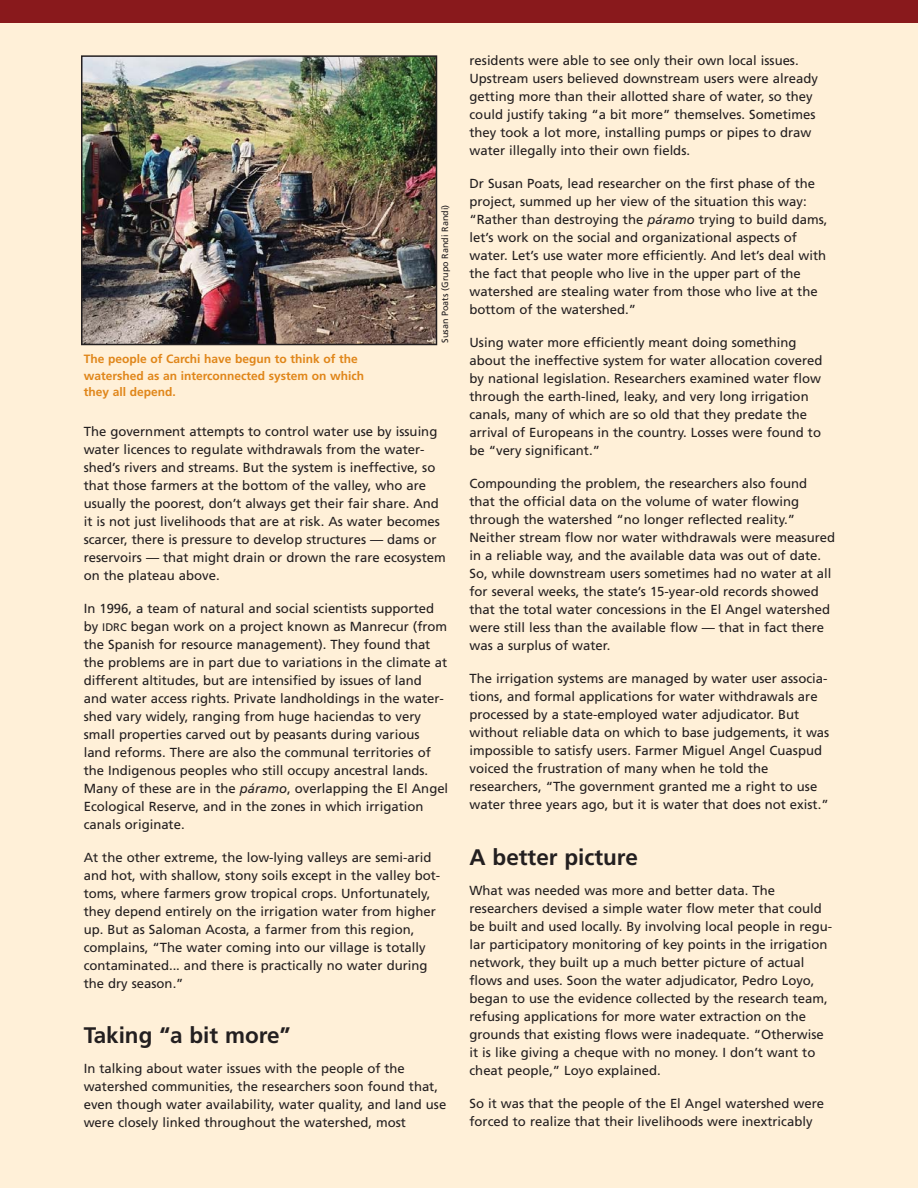
<style>
.page{position:relative;width:918px;height:1188px;background:#fff}
.page>*{position:absolute;margin:0;border:0;box-sizing:border-box;transform-origin:0 0}
.t1{font:700 22.5px "Frutiger";color:#231f20}
.t2{font:13.2px/18px "Frutiger";color:#231f20}
.t3{font:700 12px/16.5px "Frutiger";color:#e0861a}
.t4{font:9px "Frutiger";color:#231f20}
.s1{font-size:10.95px}
.s2{font-style:italic}
</style>
<div class="page">
<div style="left:0;top:12px;width:918px;height:1176px;background:#fff0d8"></div>
<div style="left:908px;top:0;width:10px;height:22px;background:#89191c"></div>
<div style="left:0;top:0;width:916px;height:22px;background:#89191c"></div>
<img style="left:84px;top:58px;width:350px;height:284px">
<div style="left:81px;top:55px;width:356px;height:290px;border:2px solid #231f20"></div>
<p class="t3" style="left:84px;top:352px;width:282px">The people of Carchi have begun to think of the watershed as an interconnected system on which they all depend.</p>
<p class="t4" style="left:441px;top:343px;width:139px;rotate:-90deg">Susan Poats (Grupo Randi Randi)</p>
<p class="t2" style="left:84px;top:423px;width:364px">The government attempts to control water use by issuing water licences to regulate withdrawals from the water&shy;shed’s rivers and streams. But the system is ineffective, so that those farmers at the bottom of the valley, who are usually the poorest, don’t always get their fair share. And it is not just livelihoods that are at risk. As water becomes scarcer, there is pressure to develop structures — dams or reservoirs — that might drain or drown the rare ecosystem on the plateau above.</p>
<p class="t2" style="left:84px;top:600px;width:366px">In 1996, a team of natural and social scientists supported by <span class="s1">IDRC</span> began work on a project known as Manrecur (from the Spanish for resource management). They found that the problems are in part due to variations in the climate at different altitudes, but are intensified by issues of land and water access rights. Private landholdings in the water&shy;shed vary widely, ranging from huge haciendas to very small properties carved out by peasants during various land reforms. There are also the communal territories of the Indigenous peoples who still occupy ancestral lands.<br>Many of these are in the <span class="s2">páramo</span>, overlapping the El Angel Ecological Reserve, and in the zones in which irrigation canals originate.</p>
<p class="t2" style="left:84px;top:849px;width:358px">At the other extreme, the low-lying valleys are semi-arid and hot, with shallow, stony soils except in the valley bot&shy;toms, where farmers grow tropical crops. Unfortunately, they depend entirely on the irrigation water from higher up. But as Saloman Acosta, a farmer from this region, complains, “The water coming into our village is totally contaminated... and there is practically no water during the dry season.”</p>
<h1 class="t1" style="left:84px;top:1026px;width:208px">Taking “a bit more”</h1>
<p class="t2" style="left:84px;top:1061px;width:364px">In talking about water issues with the people of the watershed communities, the researchers soon found that, even though water availability, water quality, and land use were closely linked throughout the watershed, most</p>
<p class="t2" style="left:470px;top:53px;width:350px">residents were able to see only their own local issues.<br>Upstream users believed downstream users were already getting more than their allotted share of water, so they could justify taking “a bit more” themselves. Sometimes they took a lot more, installing pumps or pipes to draw water illegally into their own fields.</p>
<p class="t2" style="left:470px;top:176px;width:360px">Dr Susan Poats, lead researcher on the first phase of the project, summed up her view of the situation this way: “Rather than destroying the <span class="s2">páramo</span> trying to build dams, let’s work on the social and organizational aspects of water. Let’s use water more efficiently. And let’s deal with the fact that people who live in the upper part of the watershed are stealing water from those who live at the bottom of the watershed.”</p>
<p class="t2" style="left:470px;top:335px;width:355px">Using water more efficiently meant doing something about the ineffective system for water allocation covered by national legislation. Researchers examined water flow through the earth-lined, leaky, and very long irrigation canals, many of which are so old that they predate the arrival of Europeans in the country. Losses were found to be “very significant.”</p>
<p class="t2" style="left:470px;top:476px;width:367px">Compounding the problem, the researchers also found that the official data on the volume of water flowing through the watershed “no longer reflected reality.” Neither stream flow nor water withdrawals were measured in a reliable way, and the available data was out of date.<br>So, while downstream users sometimes had no water at all for several weeks, the state’s 15-year-old records showed that the total water concessions in the El Angel watershed were still less than the available flow — that in fact there was a surplus of water.</p>
<p class="t2" style="left:470px;top:671px;width:361px">The irrigation systems are managed by water user associa&shy;tions, and formal applications for water withdrawals are processed by a state-employed water adjudicator. But without reliable data on which to base judgements, it was impossible to satisfy users. Farmer Miguel Angel Cuaspud voiced the frustration of many when he told the researchers, “The government granted me a right to use water three years ago, but it is water that does not exist.”</p>
<h1 class="t1" style="left:470px;top:848px;width:170px">A better picture</h1>
<p class="t2" style="left:470px;top:882px;width:364px">What was needed was more and better data. The researchers devised a simple water flow meter that could be built and used locally. By involving local people in regu&shy;lar participatory monitoring of key points in the irrigation network, they built up a much better picture of actual flows and uses. Soon the water adjudicator, Pedro Loyo, began to use the evidence collected by the research team, refusing applications for more water extraction on the grounds that existing flows were inadequate. “Otherwise it is like giving a cheque with no money. I don’t want to cheat people,” Loyo explained.</p>
<p class="t2" style="left:470px;top:1095px;width:356px">So it was that the people of the El Angel watershed were forced to realize that their livelihoods were inextricably</p>
</div>
